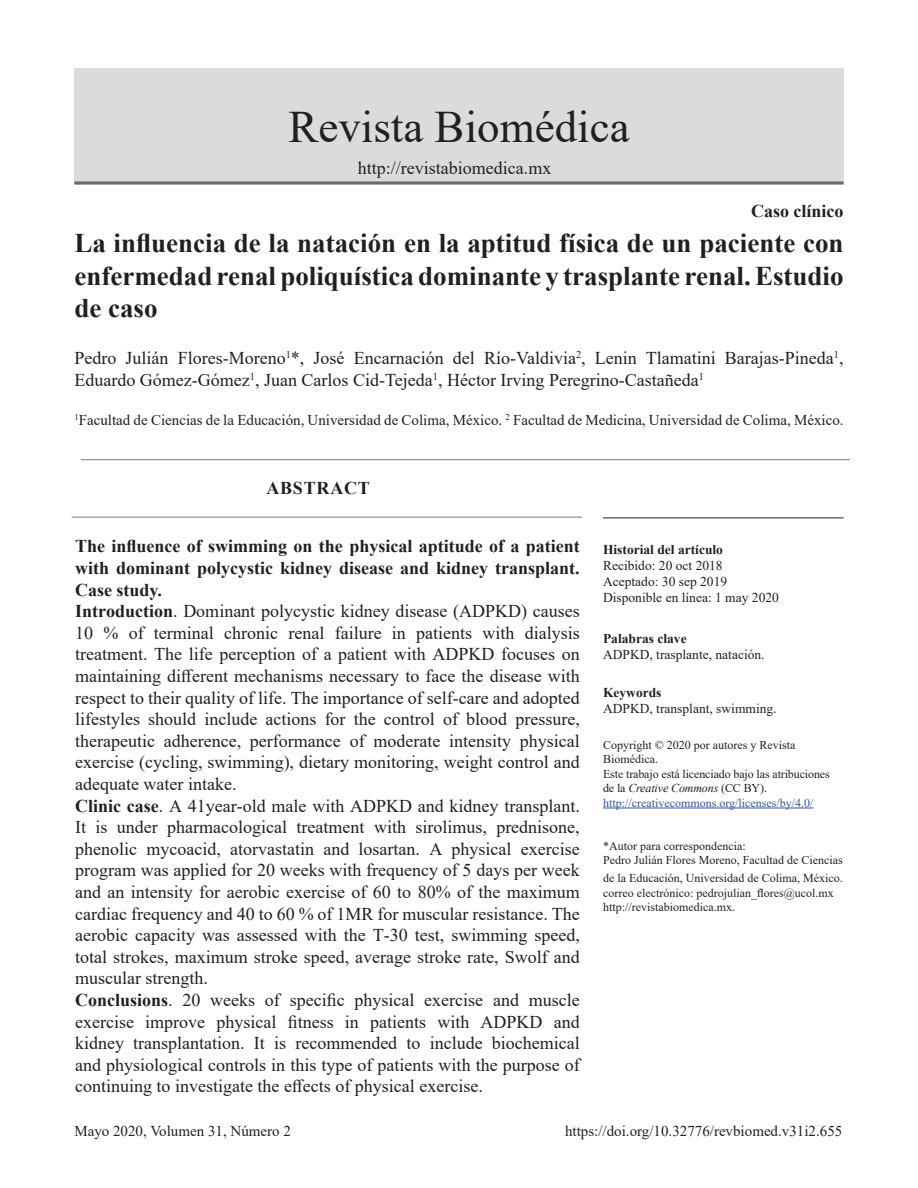
<style>
.page{position:relative;width:918px;height:1188px;background:#fff}
.page>*{position:absolute;margin:0;border:0;box-sizing:border-box;transform-origin:0 0}
.t1{font:45px "Times New Roman";color:#231f20}
.t2{font:700 27px/32.4px "Times New Roman";color:#231f20;text-align:justify}
.t3{font:18px/21.6px "Times New Roman";color:#231f20}
.t4{font:700 18px "Times New Roman";color:#231f20}
.t5{font:700 18px "Times New Roman";letter-spacing:.045em;color:#231f20}
.t6{font:15px "Times New Roman";color:#231f20}
.t7{font:13.5px/16.2px "Times New Roman";color:#231f20}
.t8{font:700 13.5px "Times New Roman";color:#231f20}
.t9{font:12px/14.4px "Times New Roman";color:#231f20}
.s1{font-weight:700}
.s2{font-style:italic}
.s3{color:#3853a3}
</style>
<div class="page">
<div style="left:74px;top:68px;width:770px;height:116px;background:#dadbdd"></div>
<hr style="left:74px;top:181px;width:770px;height:3px;background:#231f20">
<hr style="left:81px;top:459px;width:769px;height:1px;background:#231f20">
<hr style="left:72px;top:517px;width:510px;height:1px;background:#231f20">
<hr style="left:603px;top:518px;width:241px;height:1px;background:#231f20">
<hr style="left:603px;top:808px;width:210px;height:1px;background:#3853a3">
<h1 class="t1" style="left:288px;top:95px;width:343px">Revista Biomédica</h1>
<p class="t3" style="left:358px;top:157px;width:195px">http://revistabiomedica.mx</p>
<p class="t4" style="left:751px;top:198px;width:94px">Caso clínico</p>
<h2 class="t2" style="left:74px;top:226px;width:771px">La influencia de la natación en la aptitud física de un paciente con enfermedad renal poliquística dominante y trasplante renal. Estudio de caso</h2>
<p class="t3" style="left:74px;top:347px;width:771px">Pedro Julián Flores-Moreno<sup>1</sup>*, José Encarnación del Río-Valdivia<sup>2</sup>, Lenin Tlamatini Barajas-Pineda<sup>1</sup>,<br>Eduardo Gómez-Gómez<sup>1</sup>, Juan Carlos Cid-Tejeda<sup>1</sup>, Héctor Irving Peregrino-Castañeda<sup>1</sup></p>
<p class="t6" style="left:74px;top:410px;width:771px"><sup>1</sup>Facultad de Ciencias de la Educación, Universidad de Colima, México. <sup>2</sup> Facultad de Medicina, Universidad de Colima, México.</p>
<p class="t5" style="left:266px;top:475px;width:105px">abstrac t</p>
<p class="t3" style="left:75px;top:535px;width:506px"><span class="s1">The influence of swimming on the physical aptitude of a patient with dominant polycystic kidney disease and kidney transplant.<br>Case study.<br>Introduction</span>. Dominant polycystic kidney disease (ADPKD) causes 10 % of terminal chronic renal failure in patients with dialysis treatment. The life perception of a patient with ADPKD focuses on maintaining different mechanisms necessary to face the disease with respect to their quality of life. The importance of self-care and adopted lifestyles should include actions for the control of blood pressure, therapeutic adherence, performance of moderate intensity physical exercise (cycling, swimming), dietary monitoring, weight control and adequate water intake.<br><span class="s1">Clinic case</span>. A 41year-old male with ADPKD and kidney transplant.<br>It is under pharmacological treatment with sirolimus, prednisone, phenolic mycoacid, atorvastatin and losartan. A physical exercise program was applied for 20 weeks with frequency of 5 days per week and an intensity for aerobic exercise of 60 to 80% of the maximum cardiac frequency and 40 to 60 % of 1MR for muscular resistance. The aerobic capacity was assessed with the T-30 test, swimming speed, total strokes, maximum stroke speed, average stroke rate, Swolf and muscular strength.<br><span class="s1">Conclusions</span>. 20 weeks of specific physical exercise and muscle exercise improve physical fitness in patients with ADPKD and kidney transplantation. It is recommended to include biochemical and physiological controls in this type of patients with the purpose of continuing to investigate the effects of physical exercise.</p>
<p class="t8" style="left:603px;top:540px;width:122px">Historial del artículo</p>
<p class="t7" style="left:603px;top:557px;width:177px">Recibido: 20 oct 2018<br>Aceptado: 30 sep 2019<br>Disponible en línea: 1 may 2020</p>
<p class="t8" style="left:603px;top:629px;width:85px">Palabras clave</p>
<p class="t7" style="left:603px;top:646px;width:163px">ADPKD, trasplante, natación.</p>
<p class="t8" style="left:603px;top:683px;width:60px">Keywords</p>
<p class="t7" style="left:603px;top:700px;width:175px">ADPKD, transplant, swimming.</p>
<p class="t9" style="left:603px;top:737px;width:228px">Copyright © 2020 por autores y Revista Biomédica.<br>Este trabajo está licenciado bajo las atribuciones de la <span class="s2">Creative Commons</span> (CC BY). <span class="s3">http://creativecommons.org/licenses/by/4.0/</span></p>
<p class="t9" style="left:603px;top:838px;width:241px">*Autor para correspondencia:<br>Pedro Julián Flores Moreno, Facultad de Ciencias</p>
<p class="t9" style="left:603px;top:871px;width:241px">de la Educación, Universidad de Colima, México. correo electrónico: pedrojulian_flores@ucol.mx http://revistabiomedica.mx.</p>
<p class="t6" style="left:74px;top:1121px;width:218px">Mayo 2020, Volumen 31, Número 2</p>
<p class="t6" style="left:565px;top:1121px;width:279px">https://doi.org/10.32776/revbiomed.v31i2.655</p>
</div>
